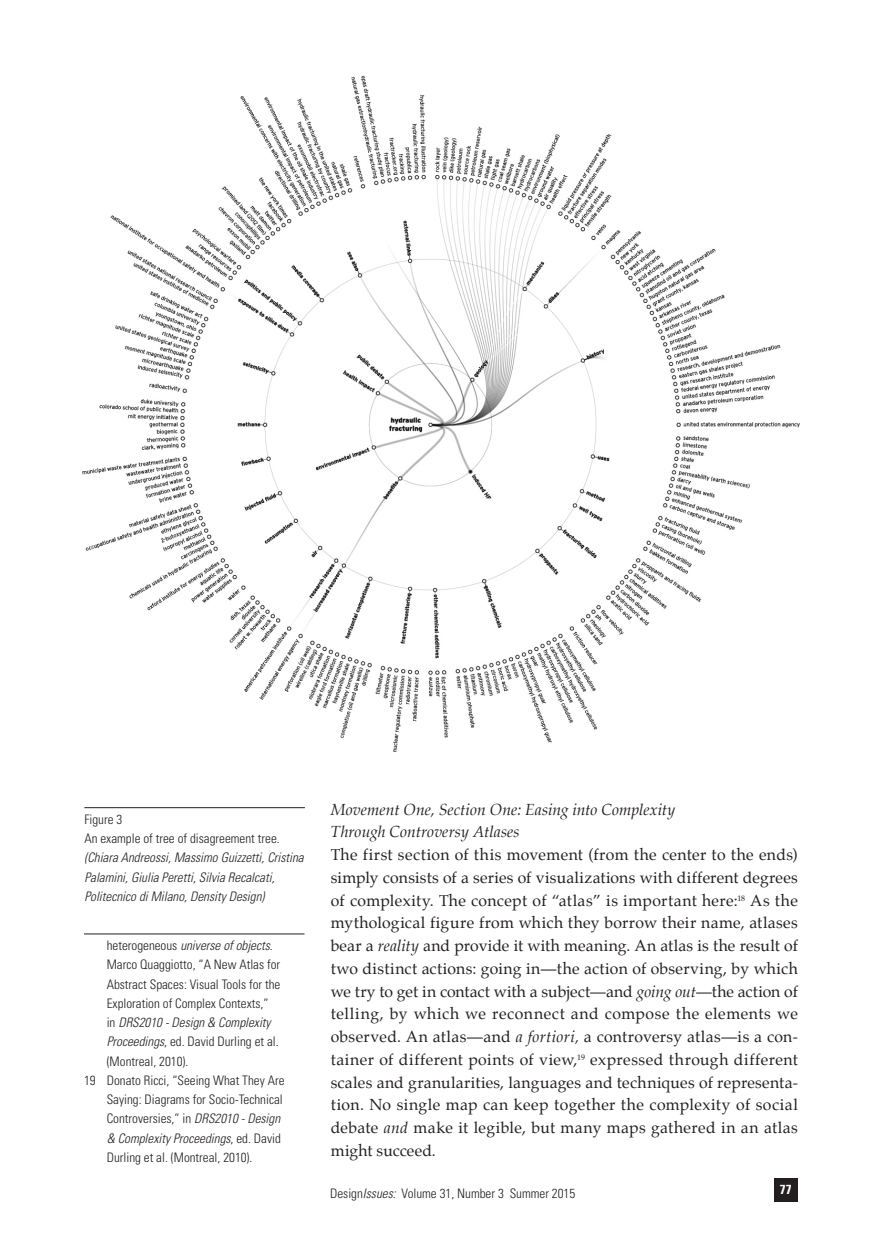
<style>
.page{position:relative;width:882px;height:1260px;background:#fff}
.page>*{position:absolute;margin:0;border:0;box-sizing:border-box;transform-origin:0 0}
.Head1_5Author{font:15.75px/22.8px "Palatino";letter-spacing:.02em;color:#231f20;text-align:justify}
.Head1_5Author-2{font:italic 15.75px/22.8px "Palatino";letter-spacing:.005em;color:#231f20}
.NotesStart{font:300 condensed 13.12px/19.2px "Univers";color:#231f20}
.CaptionStart{font:italic 300 condensed 13.12px/19.2px "Univers";color:#231f20}
.t1{font:700 condensed 13.12px "Univers";color:#fff}
.s1{font-style:normal}
.s2{font-style:italic}
</style>
<div class="page">
<div style="left:774px;top:1179px;width:23px;height:23px;background:#231f20"></div>
<img style="left:82px;top:75px;width:718px;height:677px">
<hr style="left:84px;top:934px;width:220px;height:1px;background:#231f20">
<hr style="left:84px;top:807px;width:221px;height:1px;background:#231f20">
<p class="CaptionStart" style="left:84px;top:810px;width:221px"><span class="s1">Figure 3<br>An example of tree of disagreement tree. </span>(Chiara Andreossi, Massimo Guizzetti, Cristina Palamini, Giulia Peretti, Silvia Recalcati, Politecnico di Milano, Density Design)</p>
<p class="NotesStart" style="left:107px;top:936px;width:175px">heterogeneous <span class="s2">universe of objects</span>.<br>Marco Quaggiotto, “A New Atlas for Abstract Spaces: Visual Tools for the Exploration of Complex Contexts,” in <span class="s2">DRS2010 - Design &amp; Complexity Proceedings</span>, ed. David Durling et al. (Montreal, 2010).</p>
<p class="NotesStart" style="left:107px;top:1071px;width:179px;text-indent:-23px">19 Donato Ricci, “Seeing What They Are Saying: Diagrams for Socio-Technical Controversies,” in <span class="s2">DRS2010 - Design &amp; Complexity Proceedings</span>, ed. David Durling et al. (Montreal, 2010).</p>
<p class="Head1_5Author-2" style="left:331px;top:798px;width:346px">Movement One, Section One: Easing into Complexity<br>Through Controversy Atlases</p>
<p class="Head1_5Author" style="left:331px;top:843px;width:469px">The first section of this movement (from the center to the ends) simply consists of a series of visualizations with different degrees of complexity. The concept of “atlas” is important here:<sup>18</sup> As the mythological figure from which they borrow their name, atlases bear a <span class="s2">reality</span> and provide it with meaning. An atlas is the result of two distinct actions: going in—the action of observing, by which we try to get in contact with a subject—and <span class="s2">going out</span>—the action of telling, by which we reconnect and compose the elements we observed. An atlas—and <span class="s2">a fortiori,</span> a controversy atlas—is a con&shy;tainer of different points of view,<sup>19</sup> expressed through different scales and granularities, languages and techniques of representa&shy;tion. No single map can keep together the complexity of social debate <span class="s2">and</span> make it legible, but many maps gathered in an atlas might succeed.</p>
<p class="NotesStart" style="left:330px;top:1183px;width:247px">Design<span class="s2">Issues:</span> Volume 31, Number 3 Summer 2015</p>
<p class="t1" style="left:780px;top:1182px;width:13px">77</p>
</div>
